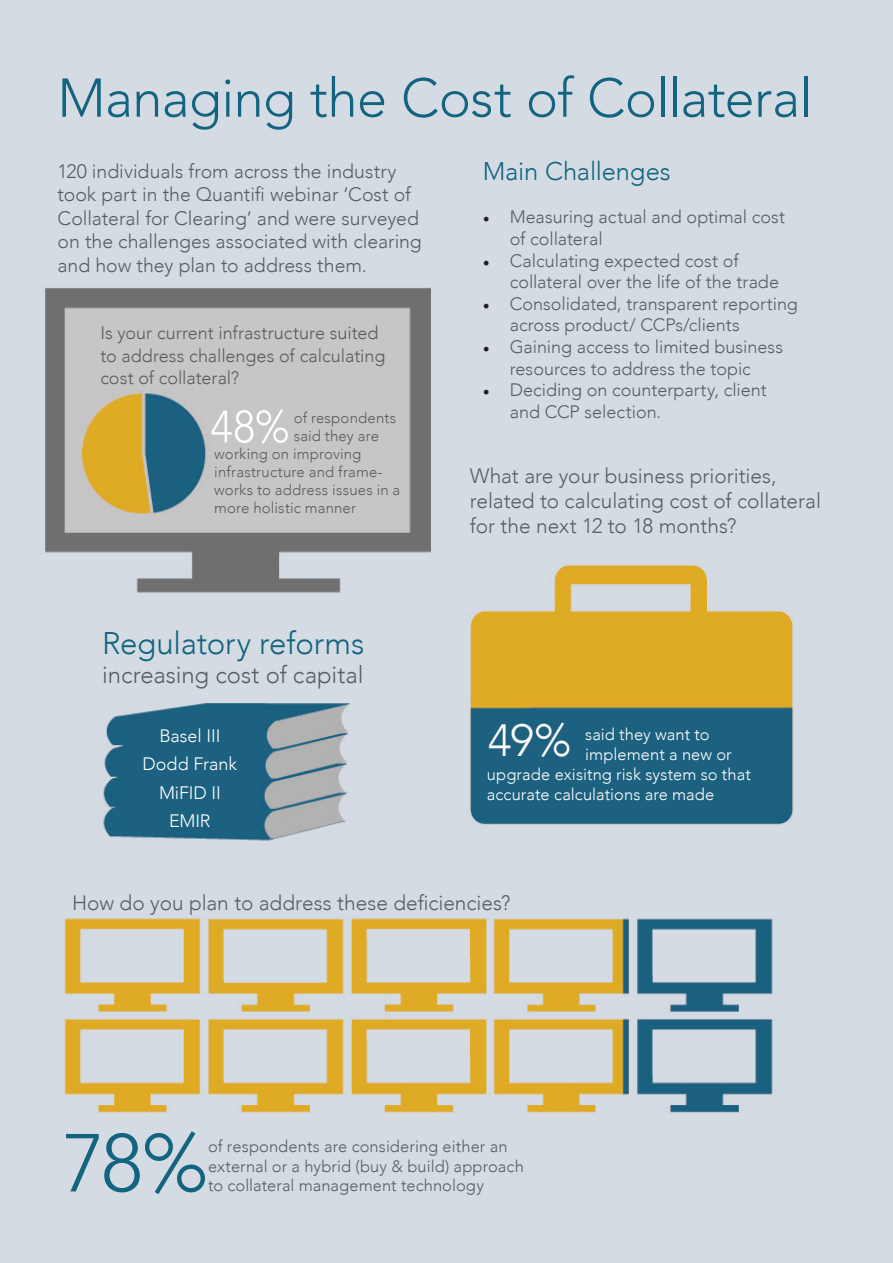
<style>
.page{position:relative;width:893px;height:1263px;background:#d4dbe3}
.page>*{position:absolute;margin:0;border:0;box-sizing:border-box;transform-origin:0 0}
.t1{font:300 81.15px "Avenir";color:#126480}
.t2{font:300 54px "Avenir";letter-spacing:-.01em;color:#126480}
.t3{font:300 45px "Avenir";color:#fff}
.t4{font:300 31.2px "Avenir";letter-spacing:-.005em;color:#126480}
.t5{font:300 25.5px "Avenir";letter-spacing:-.005em;color:#126480}
.t6{font:300 23.85px "Avenir";color:#595e61}
.t7{font:300 20.85px/25px "Avenir";color:#595e61}
.t8{font:300 19.5px/23.4px "Avenir";color:#595e61}
.t9{font:300 18px/21.6px "Avenir";color:#595e61}
.t10{font:300 18px/28.5px "Avenir";letter-spacing:-.005em;color:#fff;text-align:center}
.t11{font:300 16.5px/19.8px "Avenir";letter-spacing:.005em;color:#595e61}
.t12{font:300 16.5px "Avenir";letter-spacing:.005em;color:#fff}
.t13{font:300 15px "Avenir";letter-spacing:.01em;color:#595e61}
.s1{font-family:"Minion Pro";font-weight:400;color:#231f20}
</style>
<div class="page">
<img style="left:45px;top:287px;width:749px;height:826px">
<svg style="left:212px;top:409px;width:76px;height:35px;background:#d5d3d3"></svg>
<h2 class="t2" style="left:58px;top:75px;width:756px">Managing the Cost of Collateral</h2>
<p class="t8" style="left:58px;top:159px;width:366px">120 individuals from across the industry took part in the Quantifi webinar ‘Cost of Collateral for Clearing’ and were surveyed on the challenges associated with clearing and how they plan to address them.</p>
<h3 class="t5" style="left:483px;top:161px;width:190px">Main Challenges</h3>
<p class="t9" style="left:510px;top:206px;width:277px;text-indent:-27px"><span class="s1">•</span> Measuring actual and optimal cost of collateral</p>
<p class="t9" style="left:510px;top:250px;width:271px;text-indent:-27px"><span class="s1">•</span> Calculating expected cost of collateral over the life of the trade</p>
<p class="t9" style="left:510px;top:293px;width:290px;text-indent:-27px"><span class="s1">•</span> Consolidated, transparent reporting across product/ CCPs/clients</p>
<p class="t9" style="left:483px;top:336px;width:302px;text-align:center"><span class="s1">•</span> Gaining access to limited business resources to address the topic</p>
<p class="t9" style="left:510px;top:379px;width:259px;text-indent:-27px"><span class="s1">•</span> Deciding on counterparty, client and CCP selection.</p>
<p class="t9" style="left:100px;top:323px;width:287px;line-height:22.5px">Is your current infrastructure suited to address challenges of calculating cost of collateral?</p>
<p class="t13" style="left:294px;top:411px;width:104px">of respondents</p>
<p class="t13" style="left:294px;top:429px;width:87px">said they are</p>
<p class="t13" style="left:214px;top:444px;width:149px">working on improving</p>
<p class="t13" style="left:214px;top:462px;width:170px">infrastructure and frame-</p>
<p class="t13" style="left:214px;top:483px;width:188px">works to address issues in a</p>
<p class="t13" style="left:214px;top:498px;width:143px">more holistic manner</p>
<p class="t7" style="left:470px;top:464px;width:353px">What are your business priorities, related to calculating cost of collateral for the next 12 to 18 months?</p>
<h3 class="t4" style="left:102px;top:625px;width:264px">Regulatory reforms</h3>
<h3 class="t6" style="left:102px;top:665px;width:263px">increasing cost of capital</h3>
<h3 class="t3" style="left:488px;top:714px;width:84px">49%</h3>
<p class="t10" style="left:143px;top:723px;width:96px">Basel III<br>Dodd Frank<br>MiFID II<br>EMIR</p>
<p class="t12" style="left:585px;top:728px;width:126px">said they want to</p>
<p class="t12" style="left:585px;top:745px;width:148px">implement a new or</p>
<p class="t12" style="left:487px;top:765px;width:265px">upgrade exisitng risk system so that</p>
<p class="t12" style="left:487px;top:784px;width:229px">accurate calculations are made</p>
<p class="t7" style="left:72px;top:890px;width:440px">How do you plan to address these deficiencies?</p>
<h1 class="t1" style="left:63px;top:1115px;width:147px">78%</h1>
<p class="t11" style="left:208px;top:1138px;width:317px">of respondents are considering either an external or a hybrid (buy &amp; build) approach to collateral management technology</p>
</div>
